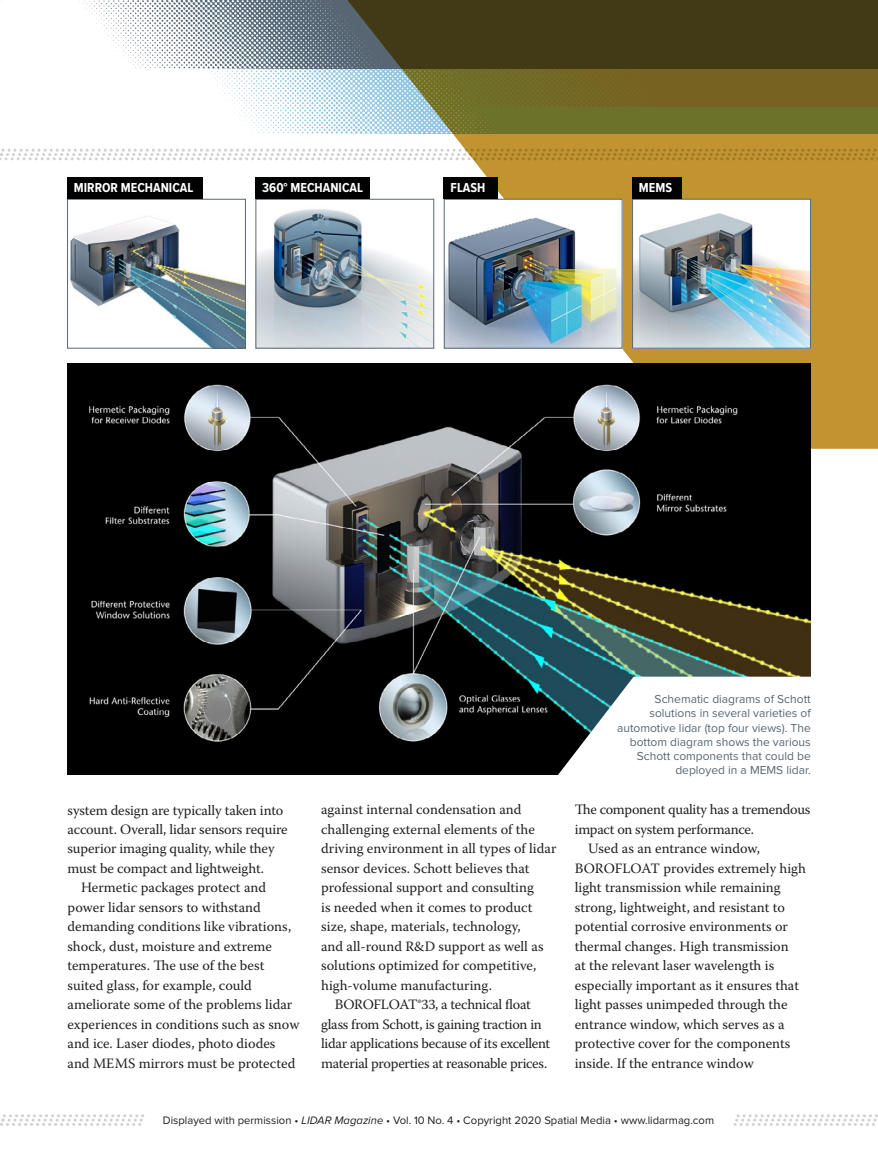
<style>
.page{position:relative;width:878px;height:1161px;background:#fff}
.page>*{position:absolute;margin:0;border:0;box-sizing:border-box;transform-origin:0 0}
.t1{font:14.25px "Warnock Pro";color:#231f20}
.t2{font:14.25px "Warnock Pro";letter-spacing:-.02em;color:#231f20}
.t3{font:700 13.5px "Proxima Nova Cond";color:#fff}
.t4{font:12px/14.2px "Proxima Nova";color:#586673;text-align:right}
.t5{font:11.25px "Proxima Nova";color:#231f20}
.s1{font-style:italic}
</style>
<div class="page">
<svg style="left:0;top:149px;width:342px;height:11px"></svg>
<img style="left:205px;top:69px;width:137px;height:64px">
<img style="left:274px;top:69px;width:68px;height:38px">
<img style="left:105px;top:0;width:237px;height:69px">
<svg style="left:342px;top:0;width:536px;height:449px;background:#907e44"></svg>
<img style="left:67px;top:363px;width:743px;height:411px">
<img style="left:1px;top:0;width:104px;height:31px">
<img style="left:69px;top:216px;width:175px;height:131px">
<div style="left:67px;top:199px;width:179px;height:150px;border:1px solid #586673"></div>
<img style="left:446px;top:201px;width:174px;height:146px">
<div style="left:444px;top:199px;width:178px;height:150px;border:1px solid #586673"></div>
<img style="left:257px;top:201px;width:175px;height:146px">
<div style="left:255px;top:199px;width:179px;height:150px;border:1px solid #586673"></div>
<img style="left:634px;top:201px;width:174px;height:146px">
<div style="left:632px;top:199px;width:178px;height:150px;border:1px solid #586673"></div>
<svg style="left:517px;top:677px;width:293px;height:98px"></svg>
<div style="left:67px;top:178px;width:135px;height:21px;background:#000101"></div>
<div style="left:255px;top:178px;width:115px;height:21px;background:#000101"></div>
<div style="left:444px;top:178px;width:54px;height:21px;background:#000101"></div>
<div style="left:632px;top:178px;width:49px;height:21px;background:#000101"></div>
<svg style="left:0;top:1114px;width:877px;height:12px"></svg>
<p class="t3" style="left:74px;top:180px;width:121px">MIRROR MECHANICAL</p>
<p class="t3" style="left:262px;top:180px;width:102px">360° MECHANICAL</p>
<p class="t3" style="left:450px;top:180px;width:36px">FLASH</p>
<p class="t3" style="left:639px;top:180px;width:35px">MEMS</p>
<p class="t1" style="left:68px;top:801px;width:217px">system design are typically taken into</p>
<p class="t1" style="left:68px;top:821px;width:222px">account. Overall, lidar sensors require</p>
<p class="t1" style="left:68px;top:840px;width:209px">superior imaging quality, while they</p>
<p class="t1" style="left:68px;top:860px;width:198px">must be compact and lightweight.</p>
<p class="t1" style="left:81px;top:879px;width:186px">Hermetic packages protect and</p>
<p class="t1" style="left:68px;top:899px;width:195px">power lidar sensors to withstand</p>
<p class="t1" style="left:68px;top:918px;width:225px">demanding conditions like vibrations,</p>
<p class="t1" style="left:68px;top:938px;width:206px">shock, dust, moisture and extreme</p>
<p class="t1" style="left:68px;top:957px;width:198px">temperatures. The use of the best</p>
<p class="t1" style="left:68px;top:977px;width:186px">suited glass, for example, could</p>
<p class="t1" style="left:68px;top:996px;width:226px">ameliorate some of the problems lidar</p>
<p class="t1" style="left:68px;top:1016px;width:233px">experiences in conditions such as snow</p>
<p class="t1" style="left:68px;top:1035px;width:209px">and ice. Laser diodes, photo diodes</p>
<p class="t1" style="left:68px;top:1055px;width:229px">and MEMS mirrors must be protected</p>
<p class="t1" style="left:321px;top:801px;width:202px">against internal condensation and</p>
<p class="t1" style="left:321px;top:821px;width:215px">challenging external elements of the</p>
<p class="t1" style="left:321px;top:840px;width:237px">driving environment in all types of lidar</p>
<p class="t1" style="left:321px;top:860px;width:210px">sensor devices. Schott believes that</p>
<p class="t1" style="left:321px;top:879px;width:214px">professional support and consulting</p>
<p class="t1" style="left:321px;top:899px;width:213px">is needed when it comes to product</p>
<p class="t1" style="left:321px;top:918px;width:201px">size, shape, materials, technology,</p>
<p class="t1" style="left:321px;top:938px;width:224px">and all-round R&amp;D support as well as</p>
<p class="t1" style="left:321px;top:957px;width:217px">solutions optimized for competitive,</p>
<p class="t1" style="left:321px;top:977px;width:172px">high-volume manufacturing.</p>
<p class="t2" style="left:334px;top:996px;width:198px">BOROFLOAT®33, a technical float</p>
<p class="t2" style="left:321px;top:1016px;width:222px">glass from Schott, is gaining traction in</p>
<p class="t2" style="left:321px;top:1035px;width:231px">lidar applications because of its excellent</p>
<p class="t2" style="left:321px;top:1055px;width:228px">material properties at reasonable prices.</p>
<p class="t4" style="left:617px;top:692px;width:195px">Schematic diagrams of Schott solutions in several varieties of automotive lidar (top four views). The bottom diagram shows the various<br>Schott components that could be deployed in a MEMS lidar.</p>
<p class="t2" style="left:574px;top:801px;width:237px">The component quality has a tremendous</p>
<p class="t2" style="left:574px;top:821px;width:181px">impact on system performance.</p>
<p class="t1" style="left:588px;top:840px;width:173px">Used as an entrance window,</p>
<p class="t1" style="left:574px;top:860px;width:233px">BOROFLOAT provides extremely high</p>
<p class="t1" style="left:574px;top:879px;width:207px">light transmission while remaining</p>
<p class="t1" style="left:574px;top:899px;width:212px">strong, lightweight, and resistant to</p>
<p class="t1" style="left:574px;top:918px;width:215px">potential corrosive environments or</p>
<p class="t1" style="left:574px;top:938px;width:215px">thermal changes. High transmission</p>
<p class="t1" style="left:574px;top:957px;width:201px">at the relevant laser wavelength is</p>
<p class="t1" style="left:574px;top:977px;width:226px">especially important as it ensures that</p>
<p class="t1" style="left:574px;top:996px;width:214px">light passes unimpeded through the</p>
<p class="t1" style="left:574px;top:1016px;width:211px">entrance window, which serves as a</p>
<p class="t1" style="left:574px;top:1035px;width:217px">protective cover for the components</p>
<p class="t1" style="left:574px;top:1055px;width:180px">inside. If the entrance window</p>
<p class="t5" style="left:163px;top:1114px;width:552px">Displayed with permission • <span class="s1">LIDAR Magazine</span> • Vol. 10 No. 4 • Copyright 2020 Spatial Media • www.lidarmag.com</p>
</div>
